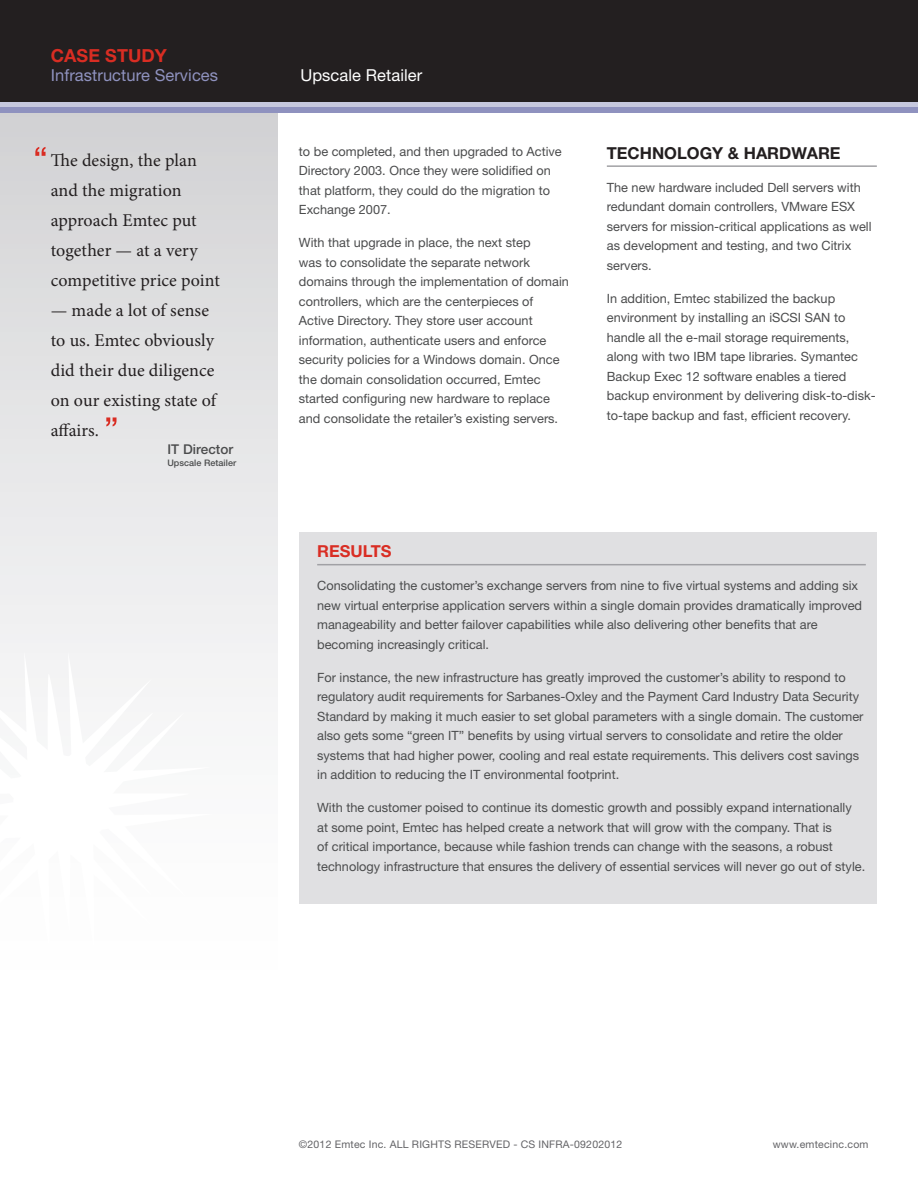
<style>
.page{position:relative;width:918px;height:1188px;background:#fff}
.page>*{position:absolute;margin:0;border:0;box-sizing:border-box;transform-origin:0 0}
.t1{font:18px/30px "Minion Pro";letter-spacing:.005em;color:#231f20}
.Title_back{font:700 18px "Helvetica Neue LT Pro";letter-spacing:.005em;color:#d92d23}
.Subhead_back_-_Solut{font:16.5px "Helvetica Neue LT Pro";letter-spacing:.005em;color:#8f92bf}
.Headline{font:700 16.5px "Helvetica Neue LT Pro";color:#231f20}
.Subhead_back_-_Focus{font:16.5px "Helvetica Neue LT Pro";letter-spacing:.005em;color:#fff}
.Headline-2{font:700 16.5px "Helvetica Neue LT Pro";color:#d92d23}
.Quote_-_Title{font:500 13.5px "Helvetica Neue LT Pro";letter-spacing:.005em;color:#4b4c4d}
.Text{font:12.75px/19.5px "Helvetica Neue LT Pro";color:#4b4c4d}
.t2{font:10.5px "Helvetica Neue LT Pro";letter-spacing:.02em;color:#636366}
.Quote_-_Title-2{font:500 9px "Helvetica Neue LT Pro";letter-spacing:.005em;color:#4b4c4d}
</style>
<div class="page">
<div style="left:0;top:0;width:278px;height:1188px;background:linear-gradient(to bottom,#d1d1d4,#fff)"></div>
<div style="left:0;top:0;width:918px;height:109px;background:#231f20"></div>
<hr style="left:607px;top:165px;width:270px;height:2px;background:#a1a1a5">
<svg style="left:35px;top:147px;width:11px;height:9px"></svg>
<svg style="left:106px;top:417px;width:11px;height:9px"></svg>
<svg style="left:0;top:651px;width:214px;height:305px"></svg>
<div style="left:299px;top:532px;width:578px;height:372px;background:#e0e0e2"></div>
<hr style="left:317px;top:564px;width:549px;height:1px;background:#a1a1a5">
<div style="left:0;top:103px;width:918px;height:10px;background:#8f92bf"></div>
<hr style="left:0;top:103px;width:918px;height:4px;background:#c6c8de">
<p class="Title_back" style="left:51px;top:44px;width:118px">CASE STUDY</p>
<p class="Subhead_back_-_Solut" style="left:51px;top:65px;width:169px">Infrastructure Services</p>
<p class="t1" style="left:51px;top:145px;width:171px">The design, the plan and the migration approach Emtec put together — at a very competitive price point</p>
<p class="t1" style="left:51px;top:295px;width:167px">— made a lot of sense to us. Emtec obviously did their due diligence on our existing state of affairs.</p>
<p class="Quote_-_Title" style="left:167px;top:441px;width:67px">IT Director</p>
<p class="Quote_-_Title-2" style="left:167px;top:457px;width:70px">Upscale Retailer</p>
<p class="Subhead_back_-_Focus" style="left:300px;top:65px;width:123px">Upscale Retailer</p>
<p class="Text" style="left:299px;top:141px;width:264px">to be completed, and then upgraded to Active Directory 2003. Once they were solidified on that platform, they could do the migration to Exchange 2007.</p>
<p class="Text" style="left:299px;top:233px;width:271px">With that upgrade in place, the next step<br>was to consolidate the separate network domains through the implementation of domain controllers, which are the centerpieces of Active Directory. They store user account information, authenticate users and enforce security policies for a Windows domain. Once the domain consolidation occurred, Emtec started configuring new hardware to replace and consolidate the retailer’s existing servers.</p>
<p class="Headline" style="left:607px;top:142px;width:235px">TECHNOLOGY &amp; HARDWARE</p>
<p class="Text" style="left:607px;top:177px;width:266px">The new hardware included Dell servers with redundant domain controllers, VMware ESX servers for mission-critical applications as well as development and testing, and two Citrix servers.</p>
<p class="Text" style="left:607px;top:288px;width:270px">In addition, Emtec stabilized the backup environment by installing an iSCSI SAN to handle all the e-mail storage requirements, along with two IBM tape libraries. Symantec Backup Exec 12 software enables a tiered backup environment by delivering disk-to-disk&shy;to-tape backup and fast, efficient recovery.</p>
<p class="Headline-2" style="left:317px;top:541px;width:76px">RESULTS</p>
<p class="Text" style="left:317px;top:576px;width:547px">Consolidating the customer’s exchange servers from nine to five virtual systems and adding six new virtual enterprise application servers within a single domain provides dramatically improved manageability and better failover capabilities while also delivering other benefits that are becoming increasingly critical.</p>
<p class="Text" style="left:317px;top:667px;width:548px">For instance, the new infrastructure has greatly improved the customer’s ability to respond to regulatory audit requirements for Sarbanes-Oxley and the Payment Card Industry Data Security Standard by making it much easier to set global parameters with a single domain. The customer also gets some “green IT” benefits by using virtual servers to consolidate and retire the older systems that had higher power, cooling and real estate requirements. This delivers cost savings in addition to reducing the IT environmental footprint.</p>
<p class="Text" style="left:317px;top:798px;width:550px">With the customer poised to continue its domestic growth and possibly expand internationally at some point, Emtec has helped create a network that will grow with the company. That is<br>of critical importance, because while fashion trends can change with the seasons, a robust technology infrastructure that ensures the delivery of essential services will never go out of style.</p>
<p class="t2" style="left:299px;top:1138px;width:325px">©2012 Emtec Inc. ALL RIGHTS RESERVED - CS INFRA-09202012</p>
<p class="t2" style="left:773px;top:1138px;width:97px">www.emtecinc.com</p>
</div>
